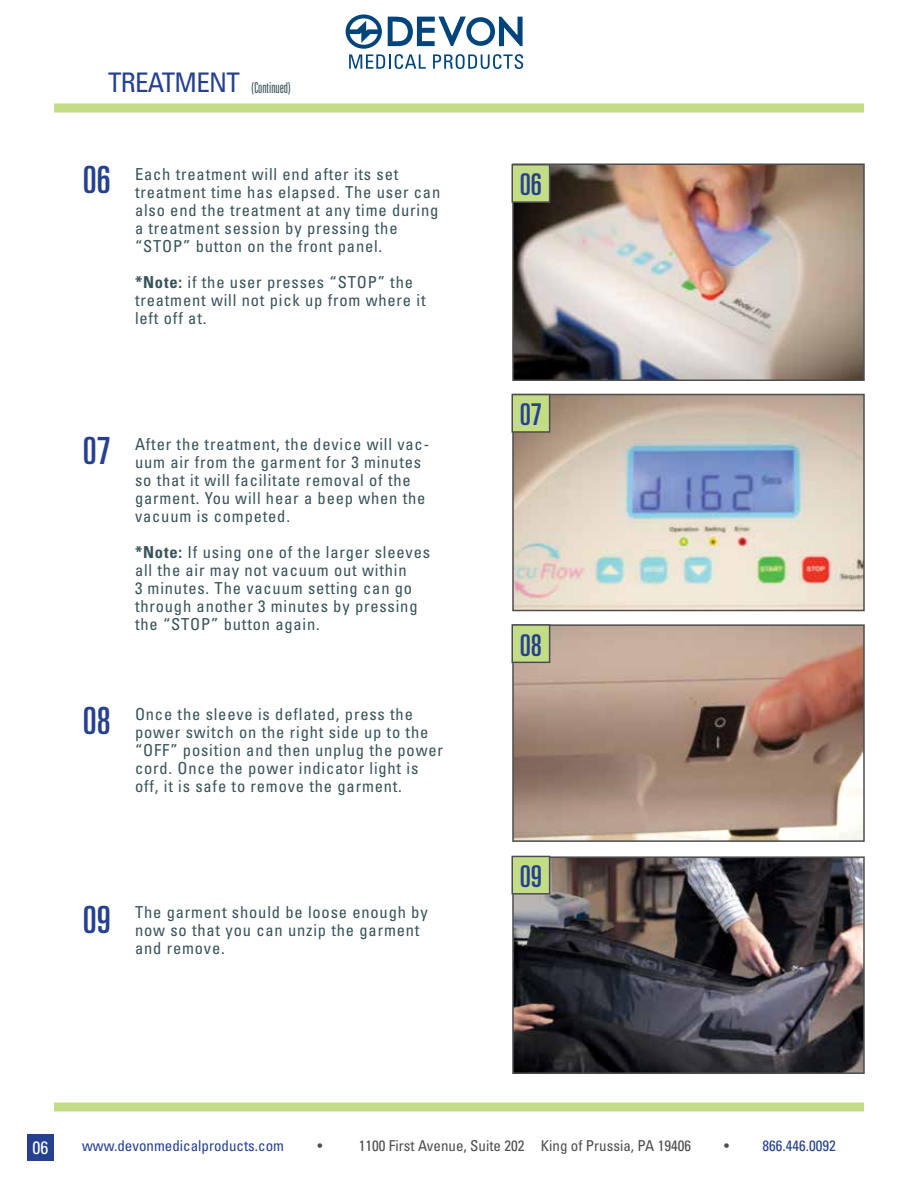
<style>
.page{position:relative;width:918px;height:1188px;background:#fff}
.page>*{position:absolute;margin:0;border:0;box-sizing:border-box;transform-origin:0 0}
.t1{font:ultra-condensed 37.5px "Univers";color:#25408f}
.t2{font:ultra-condensed 30px "Univers";color:#25408f}
.t3{font:condensed 27px "Univers";letter-spacing:-.025em;color:#25408f}
.t4{font:condensed 18px "Univers";color:#fff}
.t5{font:condensed 16.5px/18px "Univers";letter-spacing:.05em;color:#375259}
.t6{font:condensed 15px "Univers";color:#4d4d4f}
.t7{font:condensed 15px "Univers";color:#25408f}
.t8{font:300 ultra-condensed 15px "Univers";color:#375259}
.s1{font-weight:700}
.s2{color:#4d4d4f}
</style>
<div class="page">
<div style="left:27px;top:1134px;width:27px;height:27px;background:#25408f"></div>
<svg style="left:346px;top:14px;width:177px;height:55px"></svg>
<img style="left:515px;top:859px;width:347px;height:212px">
<div style="left:512px;top:856px;width:353px;height:218px;border:2px solid #4d4d4f"></div>
<img style="left:515px;top:167px;width:347px;height:211px">
<div style="left:512px;top:164px;width:353px;height:217px;border:2px solid #4d4d4f"></div>
<img style="left:515px;top:397px;width:347px;height:211px">
<div style="left:512px;top:394px;width:353px;height:217px;border:2px solid #4d4d4f"></div>
<img style="left:515px;top:627px;width:347px;height:212px">
<div style="left:512px;top:624px;width:353px;height:218px;border:2px solid #4d4d4f"></div>
<div style="left:54px;top:104px;width:810px;height:8px;background:#c3dd87"></div>
<div style="left:54px;top:1102px;width:810px;height:10px;background:#c3dd87"></div>
<div style="left:512px;top:164px;width:38px;height:39px;background:#c3dd87;border:2px solid #4d4d4f"></div>
<div style="left:512px;top:394px;width:38px;height:39px;background:#c3dd87;border:2px solid #4d4d4f"></div>
<div style="left:512px;top:624px;width:38px;height:39px;background:#c3dd87;border:2px solid #4d4d4f"></div>
<div style="left:512px;top:856px;width:38px;height:39px;background:#c3dd87;border:2px solid #4d4d4f"></div>
<h3 class="t3" style="left:108px;top:66px;width:134px">TREATMENT</h3>
<p class="t8" style="left:252px;top:80px;width:40px">(Continued)</p>
<h1 class="t1" style="left:83px;top:158px;width:29px">06</h1>
<p class="t5" style="left:135px;top:165px;width:307px">Each treatment will end after its set treatment time has elapsed. The user can also end the treatment at any time during a treatment session by pressing the “STOP” button on the front panel.</p>
<p class="t5" style="left:135px;top:273px;width:292px"><span class="s1">*Note:</span> if the user presses “STOP” the treatment will not pick up from where it left off at.</p>
<h1 class="t1" style="left:83px;top:429px;width:29px">07</h1>
<p class="t5" style="left:135px;top:435px;width:296px">After the treatment, the device will vac&shy;uum air from the garment for 3 minutes so that it will facilitate removal of the garment. You will hear a beep when the vacuum is competed.</p>
<p class="t5" style="left:135px;top:543px;width:297px"><span class="s1">*Note:</span> If using one of the larger sleeves all the air may not vacuum out within<br>3 minutes. The vacuum setting can go through another 3 minutes by pressing the “STOP” button again.</p>
<h1 class="t1" style="left:83px;top:700px;width:29px">08</h1>
<p class="t5" style="left:135px;top:705px;width:310px">Once the sleeve is deflated, press the power switch on the right side up to the “OFF” position and then unplug the power cord. Once the power indicator light is off, it is safe to remove the garment.</p>
<h1 class="t1" style="left:83px;top:898px;width:29px">09</h1>
<p class="t5" style="left:135px;top:903px;width:294px">The garment should be loose enough by now so that you can unzip the garment and remove.</p>
<h2 class="t2" style="left:520px;top:168px;width:24px">06</h2>
<h2 class="t2" style="left:520px;top:398px;width:24px">07</h2>
<h2 class="t2" style="left:520px;top:628px;width:24px">08</h2>
<h2 class="t2" style="left:520px;top:859px;width:24px">09</h2>
<p class="t4" style="left:33px;top:1137px;width:17px">06</p>
<p class="t7" style="left:82px;top:1136px;width:203px">www.devonmedicalproducts.com</p>
<p class="t6" style="left:317px;top:1136px;width:6px">•</p>
<p class="t6" style="left:359px;top:1136px;width:334px">1100 First Avenue, Suite 202 King of Prussia, PA 19406</p>
<p class="t7" style="left:724px;top:1136px;width:113px"><span class="s2">•</span> 866.446.0092</p>
</div>
